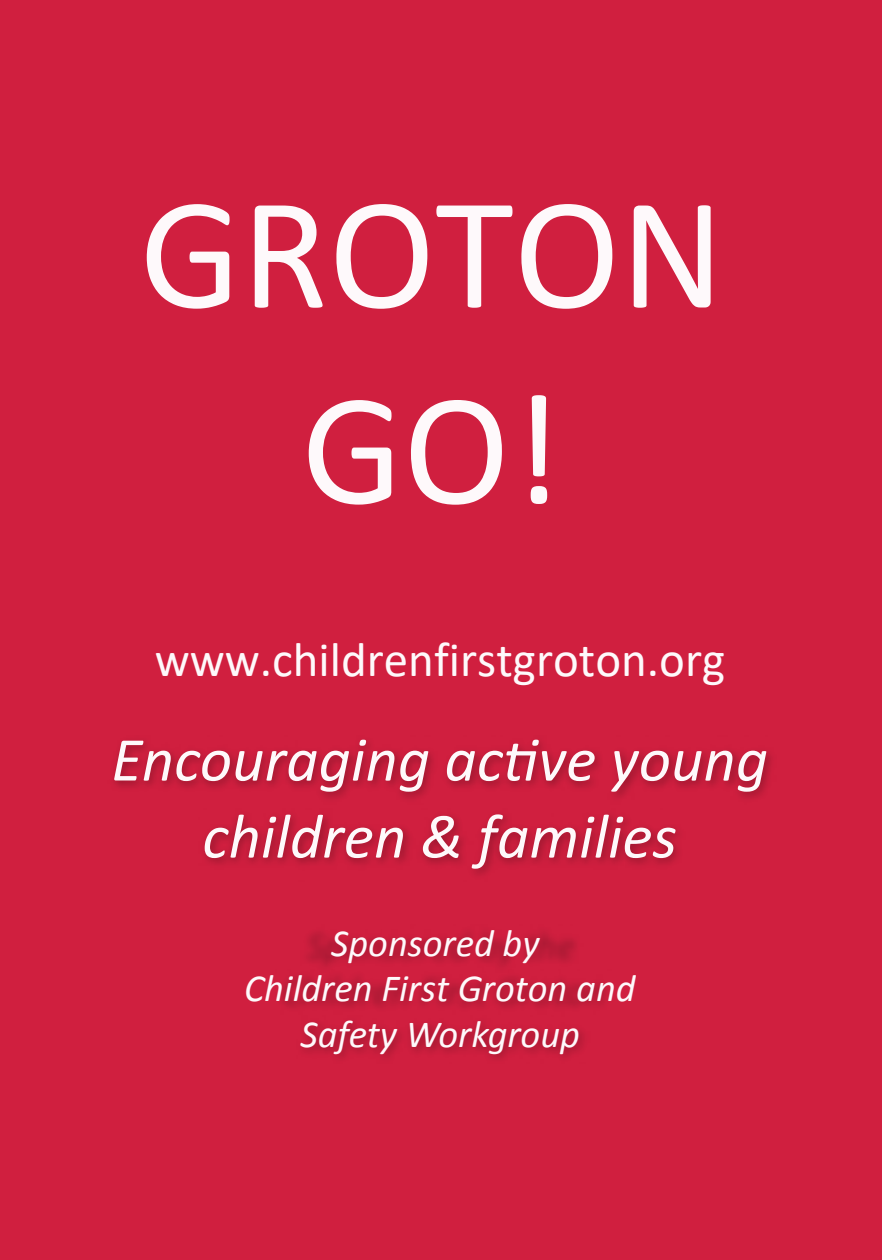
<style>
.page{position:relative;width:882px;height:1260px;background:#d01f3f}
.page>*{position:absolute;margin:0;border:0;box-sizing:border-box;transform-origin:0 0}
.t1{font:161px/196px "Calibri";color:#fef9fb;text-align:center}
.t2{font:italic 63px/77px "Calibri";color:#fef9fb;text-align:center}
.t3{font:49px "Calibri";color:#fef9fb}
.t4{font:italic 38.5px/45.5px "Calibri";color:#fef9fb;text-align:center}
</style>
<div class="page">
<div style="left:40px;top:35px;width:802px;height:1190px;background:#d01f3f"></div>
<img style="left:108px;top:735px;width:668px;height:70px">
<img style="left:199px;top:808px;width:486px;height:74px">
<img style="left:300px;top:924px;width:284px;height:46px">
<img style="left:276px;top:970px;width:336px;height:45px">
<img style="left:297px;top:1015px;width:294px;height:49px">
<p class="t1" style="left:140px;top:152px;width:586px">GROTON<br>GO!</p>
<p class="t3" style="left:155px;top:625px;width:572px">www.childrenfirstgroton.org</p>
<p class="t2" style="left:111px;top:719px;width:658px">Encouraging ac;ve young children &amp; families</p>
<p class="t4" style="left:244px;top:919px;width:393px">Sponsored by<br>Children First Groton and<br>Safety Workgroup</p>
</div>
